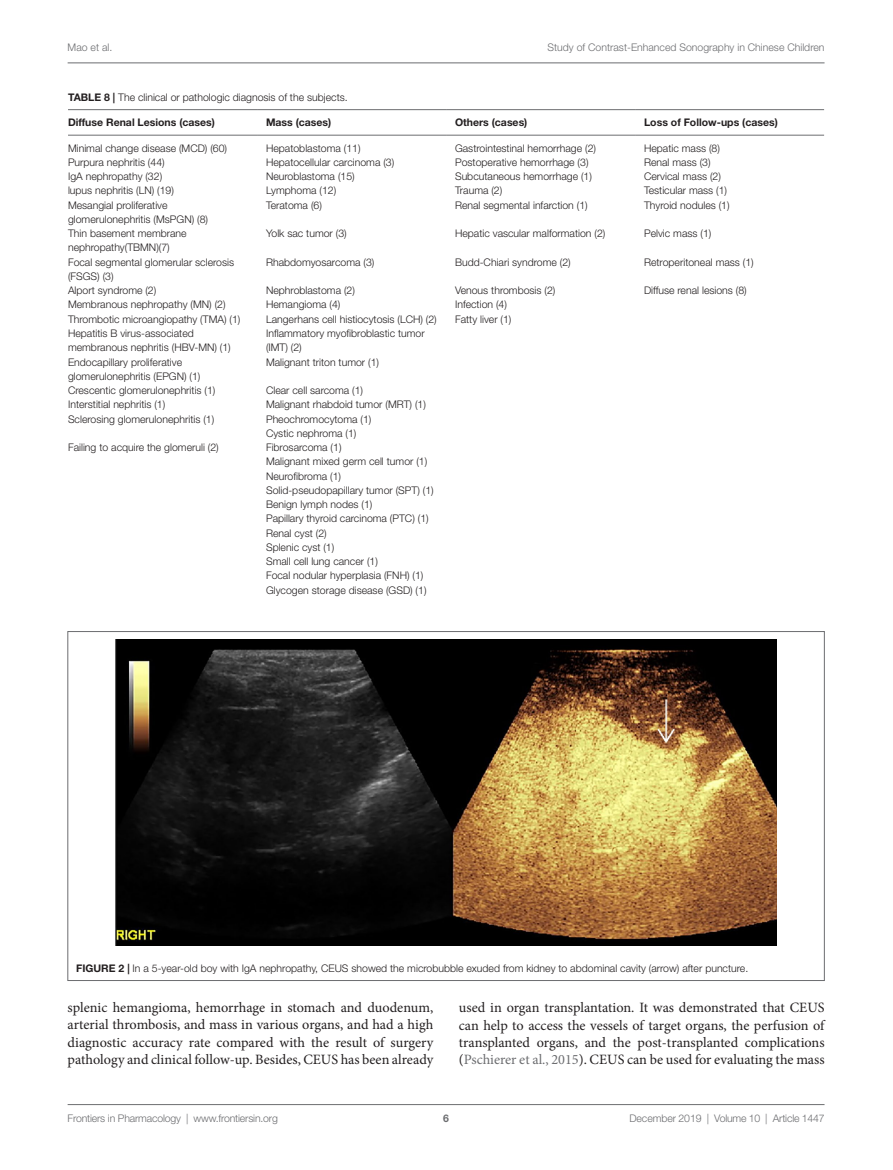
<style>
.page{position:relative;width:893px;height:1170px;background:#fff}
.page>*{position:absolute;margin:0;border:0;box-sizing:border-box;transform-origin:0 0}
.T{font:14.25px/17.2px "Minion Pro MTC";color:#231f20;text-align:justify}
.TB{font:300 10.5px/14.2px "Helvetica Neue LT Std";color:#231f20}
.t1{font:300 10.5px "Helvetica Neue LT Std";letter-spacing:-.005em;color:#6c6d70}
.FC{font:300 10.5px "Helvetica Neue LT Std";color:#231f20}
.TCH{font:700 10.5px "Helvetica Neue LT Std";color:#231f20}
.TT{font:300 10.5px "Helvetica Neue LT Std";color:#231f20}
.t2{font:700 10.5px "Helvetica Neue LT Std";color:#6c6d70}
.s1{font-weight:700}
.s2{color:#6c6d70}
</style>
<div class="page">
<hr style="left:68px;top:63px;width:756px;height:1px;background:#6c6d70">
<hr style="left:68px;top:1104px;width:756px;height:1px;background:#6c6d70">
<hr style="left:68px;top:109px;width:189px;height:1px;background:#6c6d70">
<hr style="left:257px;top:109px;width:189px;height:1px;background:#6c6d70">
<hr style="left:446px;top:109px;width:189px;height:1px;background:#6c6d70">
<hr style="left:635px;top:109px;width:189px;height:1px;background:#6c6d70">
<hr style="left:68px;top:135px;width:189px;height:1px;background:#6c6d70">
<hr style="left:257px;top:135px;width:189px;height:1px;background:#6c6d70">
<hr style="left:446px;top:135px;width:189px;height:1px;background:#6c6d70">
<hr style="left:635px;top:135px;width:189px;height:1px;background:#6c6d70">
<img style="left:116px;top:640px;width:660px;height:304px">
<p class="t1" style="left:68px;top:41px;width:46px">Mao et al.</p>
<p class="t1" style="left:548px;top:41px;width:278px">Study of Contrast-Enhanced Sonography in Chinese Children</p>
<p class="TT" style="left:68px;top:90px;width:281px"><span class="s1">TABLE 8 |</span> The clinical or pathologic diagnosis of the subjects.</p>
<p class="TCH" style="left:68px;top:116px;width:148px">Diffuse Renal Lesions (cases)</p>
<p class="TCH" style="left:266px;top:116px;width:67px">Mass (cases)</p>
<p class="TCH" style="left:455px;top:116px;width:74px">Others (cases)</p>
<p class="TCH" style="left:644px;top:116px;width:135px">Loss of Follow-ups (cases)</p>
<p class="TB" style="left:68px;top:141px;width:161px">Minimal change disease (MCD) (60)</p>
<p class="TB" style="left:266px;top:141px;width:96px">Hepatoblastoma (11)</p>
<p class="TB" style="left:455px;top:141px;width:143px">Gastrointestinal hemorrhage (2)</p>
<p class="TB" style="left:644px;top:141px;width:77px">Hepatic mass (8)</p>
<p class="TB" style="left:68px;top:155px;width:98px">Purpura nephritis (44)</p>
<p class="TB" style="left:266px;top:155px;width:130px">Hepatocellular carcinoma (3)</p>
<p class="TB" style="left:455px;top:155px;width:135px">Postoperative hemorrhage (3)</p>
<p class="TB" style="left:644px;top:155px;width:68px">Renal mass (3)</p>
<p class="TB" style="left:68px;top:169px;width:96px">IgA nephropathy (32)</p>
<p class="TB" style="left:266px;top:169px;width:90px">Neuroblastoma (15)</p>
<p class="TB" style="left:455px;top:169px;width:138px">Subcutaneous hemorrhage (1)</p>
<p class="TB" style="left:644px;top:169px;width:78px">Cervical mass (2)</p>
<p class="TB" style="left:68px;top:184px;width:107px">lupus nephritis (LN) (19)</p>
<p class="TB" style="left:266px;top:184px;width:72px">Lymphoma (12)</p>
<p class="TB" style="left:455px;top:184px;width:49px">Trauma (2)</p>
<p class="TB" style="left:644px;top:184px;width:85px">Testicular mass (1)</p>
<p class="TB" style="left:68px;top:198px;width:142px">Mesangial proliferative glomerulonephritis (MsPGN) (8)</p>
<p class="TB" style="left:266px;top:198px;width:57px">Teratoma (6)</p>
<p class="TB" style="left:455px;top:198px;width:134px">Renal segmental infarction (1)</p>
<p class="TB" style="left:644px;top:198px;width:87px">Thyroid nodules (1)</p>
<p class="TB" style="left:68px;top:226px;width:120px">Thin basement membrane nephropathy(TBMN)(7)</p>
<p class="TB" style="left:266px;top:226px;width:82px">Yolk sac tumor (3)</p>
<p class="TB" style="left:455px;top:226px;width:152px">Hepatic vascular malformation (2)</p>
<p class="TB" style="left:644px;top:226px;width:69px">Pelvic mass (1)</p>
<p class="TB" style="left:68px;top:255px;width:168px">Focal segmental glomerular sclerosis (FSGS) (3)</p>
<p class="TB" style="left:266px;top:255px;width:110px">Rhabdomyosarcoma (3)</p>
<p class="TB" style="left:455px;top:255px;width:117px">Budd-Chiari syndrome (2)</p>
<p class="TB" style="left:644px;top:255px;width:111px">Retroperitoneal mass (1)</p>
<p class="TB" style="left:68px;top:283px;width:90px">Alport syndrome (2)</p>
<p class="TB" style="left:266px;top:283px;width:90px">Nephroblastoma (2)</p>
<p class="TB" style="left:455px;top:283px;width:102px">Venous thrombosis (2)</p>
<p class="TB" style="left:644px;top:283px;width:104px">Diffuse renal lesions (8)</p>
<p class="TB" style="left:68px;top:298px;width:159px">Membranous nephropathy (MN) (2)</p>
<p class="TB" style="left:266px;top:298px;width:76px">Hemangioma (4)</p>
<p class="TB" style="left:455px;top:298px;width:53px">Infection (4)</p>
<p class="TB" style="left:68px;top:312px;width:174px">Thrombotic microangiopathy (TMA) (1)</p>
<p class="TB" style="left:266px;top:312px;width:172px">Langerhans cell histiocytosis (LCH) (2)</p>
<p class="TB" style="left:455px;top:312px;width:58px">Fatty liver (1)</p>
<p class="TB" style="left:68px;top:326px;width:164px">Hepatitis B virus-associated membranous nephritis (HBV-MN) (1)</p>
<p class="TB" style="left:266px;top:326px;width:160px">Inflammatory myofibroblastic tumor (IMT) (2)</p>
<p class="TB" style="left:68px;top:355px;width:134px">Endocapillary proliferative glomerulonephritis (EPGN) (1)</p>
<p class="TB" style="left:266px;top:355px;width:114px">Malignant triton tumor (1)</p>
<p class="TB" style="left:68px;top:383px;width:149px">Crescentic glomerulonephritis (1)</p>
<p class="TB" style="left:266px;top:383px;width:99px">Clear cell sarcoma (1)</p>
<p class="TB" style="left:68px;top:397px;width:99px">Interstitial nephritis (1)</p>
<p class="TB" style="left:266px;top:397px;width:161px">Malignant rhabdoid tumor (MRT) (1)</p>
<p class="TB" style="left:68px;top:412px;width:148px">Sclerosing glomerulonephritis (1)</p>
<p class="TB" style="left:266px;top:412px;width:107px">Pheochromocytoma (1)</p>
<p class="TB" style="left:266px;top:426px;width:92px">Cystic nephroma (1)</p>
<p class="TB" style="left:68px;top:440px;width:152px">Failing to acquire the glomeruli (2)</p>
<p class="TB" style="left:266px;top:440px;width:77px">Fibrosarcoma (1)</p>
<p class="TB" style="left:266px;top:454px;width:163px">Malignant mixed germ cell tumor (1)</p>
<p class="TB" style="left:266px;top:469px;width:77px">Neurofibroma (1)</p>
<p class="TB" style="left:266px;top:483px;width:169px">Solid-pseudopapillary tumor (SPT) (1)</p>
<p class="TB" style="left:266px;top:497px;width:108px">Benign lymph nodes (1)</p>
<p class="TB" style="left:266px;top:511px;width:164px">Papillary thyroid carcinoma (PTC) (1)</p>
<p class="TB" style="left:266px;top:526px;width:62px">Renal cyst (2)</p>
<p class="TB" style="left:266px;top:540px;width:70px">Splenic cyst (1)</p>
<p class="TB" style="left:266px;top:554px;width:113px">Small cell lung cancer (1)</p>
<p class="TB" style="left:266px;top:568px;width:159px">Focal nodular hyperplasia (FNH) (1)</p>
<p class="TB" style="left:266px;top:583px;width:162px">Glycogen storage disease (GSD) (1)</p>
<p class="FC" style="left:76px;top:961px;width:674px"><span class="s1">FIGURE 2 |</span> In a 5-year-old boy with IgA nephropathy, CEUS showed the microbubble exuded from kidney to abdominal cavity (arrow) after puncture.</p>
<p class="T" style="left:68px;top:998px;width:367px">splenic hemangioma, hemorrhage in stomach and duodenum, arterial thrombosis, and mass in various organs, and had a high diagnostic accuracy rate compared with the result of surgery pathology and clinical follow-up. Besides, CEUS has been already</p>
<p class="T" style="left:459px;top:999px;width:367px">used in organ transplantation. It was demonstrated that CEUS can help to access the vessels of target organs, the perfusion of transplanted organs, and the post-transplanted complications (<span class="s2">Pschierer et al., 2015</span>). CEUS can be used for evaluating the mass</p>
<p class="t1" style="left:68px;top:1111px;width:212px">Frontiers in Pharmacology | www.frontiersin.org</p>
<p class="t1" style="left:629px;top:1111px;width:197px">December 2019 | Volume 10 | Article 1447</p>
<p class="t2" style="left:443px;top:1111px;width:7px">6</p>
</div>
